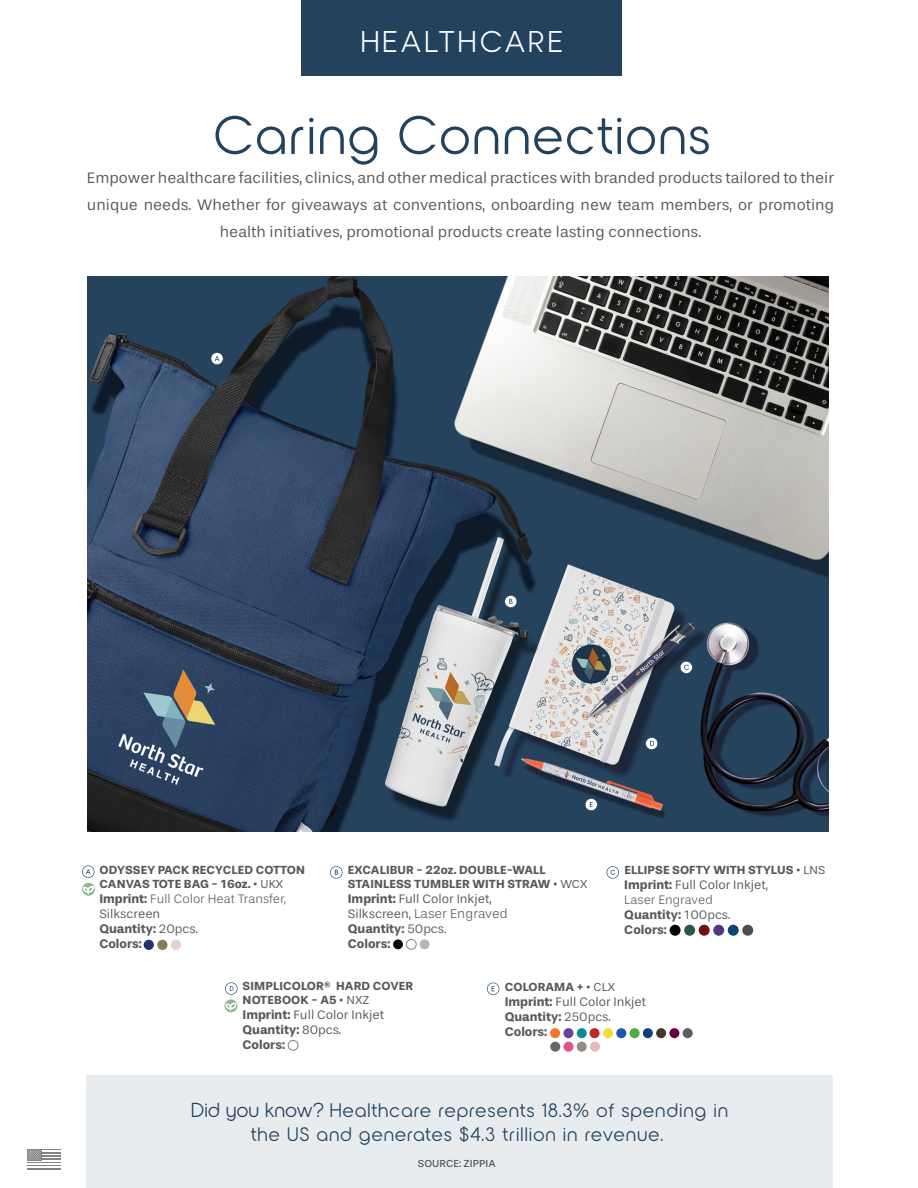
<style>
.page{position:relative;width:918px;height:1188px;background:#fff}
.page>*{position:absolute;margin:0;border:0;box-sizing:border-box;transform-origin:0 0}
.t1{font:54px "Nordique Pro";letter-spacing:.05em;color:#22425e}
.t2{font:30px "Nordique Pro";letter-spacing:.145em;color:#fff}
.t3{font:19.5px/23.4px "Nordique Pro";letter-spacing:.07em;color:#22425e;text-align:center}
.t4{font:15.75px/27px "Stevie Sans";color:#57585a;text-align:center}
.Simplicolor_Title{font:300 13.5px "Stevie Sans";color:#57585a}
.Simplicolor_Title-2{font:700 12.75px/15px "Stevie Sans";color:#57585a}
.Simplicolor_Title-3{font:12.75px "Stevie Sans";color:#57585a}
.Simplicolor_Title-4{font:300 12.75px "Stevie Sans";color:#57585a}
.Simplicolor_Title-5{font:700 12px/13.5px "Stevie Sans";letter-spacing:.01em;color:#57585a}
.t5{font:10.5px "Stevie Sans";letter-spacing:.005em;color:#57585a}
.s1{font-weight:400}
.s2{font-weight:700}
.s3{font-weight:400;font-size:12.75px}
.s4{font-size:20.25px}
</style>
<div class="page">
<img style="left:87px;top:276px;width:742px;height:555px">
<div style="left:86px;top:1076px;width:747px;height:112px;background:#e9ecef"></div>
<div style="left:302px;top:0;width:320px;height:76px;background:#22425e"></div>
<svg style="left:504px;top:595px;width:13px;height:13px"></svg>
<svg style="left:680px;top:661px;width:13px;height:13px"></svg>
<svg style="left:645px;top:737px;width:13px;height:13px"></svg>
<svg style="left:211px;top:352px;width:12px;height:13px"></svg>
<div style="left:420px;top:939px;width:9px;height:10px;background:#b4b5b8;border-radius:50%"></div>
<div style="left:144px;top:940px;width:10px;height:10px;background:#22346c;border-radius:50%"></div>
<svg style="left:585px;top:798px;width:13px;height:13px"></svg>
<svg style="left:82px;top:866px;width:13px;height:30px"></svg>
<svg style="left:330px;top:866px;width:12px;height:13px"></svg>
<svg style="left:607px;top:866px;width:12px;height:13px"></svg>
<svg style="left:224px;top:982px;width:14px;height:30px"></svg>
<svg style="left:487px;top:983px;width:12px;height:12px"></svg>
<svg style="left:728px;top:925px;width:11px;height:11px"></svg>
<div style="left:671px;top:897px;width:66px;height:66px;background:#fff"></div>
<svg style="left:699px;top:925px;width:11px;height:11px"></svg>
<div style="left:642px;top:897px;width:66px;height:66px;background:#fff"></div>
<div style="left:670px;top:925px;width:11px;height:11px;background:#000;border-radius:50%"></div>
<div style="left:742px;top:925px;width:11px;height:11px;background:#4c4d51;border-radius:50%"></div>
<div style="left:630px;top:1028px;width:10px;height:10px;background:#51ac41;border-radius:50%"></div>
<div style="left:669px;top:1028px;width:10px;height:10px;background:#640542;border-radius:50%"></div>
<div style="left:260px;top:1012px;width:66px;height:66px;background:#fff"></div>
<div style="left:288px;top:1040px;width:10px;height:11px;border:1px solid #808285;border-radius:50%"></div>
<div style="left:523px;top:1014px;width:65px;height:65px;background:#fff"></div>
<div style="left:549px;top:1014px;width:65px;height:65px;background:#fff;opacity:.75"></div>
<div style="left:577px;top:1042px;width:10px;height:10px;background:#928d87;border-radius:50%"></div>
<hr style="left:27px;top:1149px;width:34px;height:2px;background:#808285">
<hr style="left:27px;top:1152px;width:34px;height:2px;background:#808285">
<hr style="left:27px;top:1155px;width:34px;height:2px;background:#808285">
<hr style="left:27px;top:1159px;width:34px;height:1px;background:#808285">
<hr style="left:27px;top:1162px;width:34px;height:1px;background:#808285">
<hr style="left:27px;top:1165px;width:34px;height:2px;background:#808285">
<hr style="left:27px;top:1168px;width:34px;height:2px;background:#808285">
<svg style="left:27px;top:1149px;width:14px;height:11px"></svg>
<p class="t2" style="left:362px;top:24px;width:202px">HEALTHCARE</p>
<p class="t1" style="left:214px;top:104px;width:497px">Caring Connections</p>
<p class="t4" style="left:87px;top:165px;width:749px">Empower healthcare facilities, clinics, and other medical practices with branded products tailored to their unique needs. Whether for giveaways at conventions, onboarding new team members, or promoting health initiatives, promotional products create lasting connections.</p>
<p class="Simplicolor_Title-5" style="left:99px;top:864px;width:207px">ODYSSEY PACK RECYCLED COTTON<br>CANVAS TOTE BAG - 16oz. <span class="s1">• UKX</span></p>
<p class="Simplicolor_Title-4" style="left:99px;top:891px;width:188px"><span class="s2">Imprint:</span> Full Color Heat Transfer,</p>
<p class="Simplicolor_Title-3" style="left:99px;top:906px;width:62px">Silkscreen</p>
<p class="Simplicolor_Title-2" style="left:99px;top:921px;width:100px">Quantity: <span class="s1">20pcs.</span></p>
<p class="Simplicolor_Title-2" style="left:99px;top:936px;width:44px">Colors:</p>
<p class="Simplicolor_Title-5" style="left:348px;top:863px;width:199px">EXCALIBUR - 22oz. DOUBLE-WALL</p>
<p class="Simplicolor_Title-5" style="left:348px;top:877px;width:241px">STAINLESS TUMBLER WITH STRAW <span class="s1">• WCX</span></p>
<p class="Simplicolor_Title-3" style="left:348px;top:891px;width:145px"><span class="s2">Imprint:</span> Full Color Inkjet,</p>
<p class="Simplicolor_Title" style="left:348px;top:906px;width:162px"><span class="s3">Silkscreen,</span> Laser Engraved</p>
<p class="Simplicolor_Title-2" style="left:348px;top:921px;width:100px">Quantity: <span class="s1">50pcs.</span></p>
<p class="Simplicolor_Title-2" style="left:348px;top:936px;width:44px">Colors:</p>
<p class="Simplicolor_Title-5" style="left:624px;top:863px;width:202px">ELLIPSE SOFTY WITH STYLUS <span class="s1">• LNS</span></p>
<p class="Simplicolor_Title-3" style="left:624px;top:877px;width:145px"><span class="s2">Imprint:</span> Full Color Inkjet,</p>
<p class="Simplicolor_Title-4" style="left:624px;top:892px;width:90px">Laser Engraved</p>
<p class="Simplicolor_Title-2" style="left:624px;top:907px;width:108px">Quantity: <span class="s1">100pcs.<br></span>Colors:</p>
<p class="Simplicolor_Title-5" style="left:243px;top:980px;width:172px">SIMPLICOLOR® HARD COVER</p>
<p class="Simplicolor_Title-5" style="left:243px;top:993px;width:128px">NOTEBOOK - A5 <span class="s1">• NXZ</span></p>
<p class="Simplicolor_Title-3" style="left:243px;top:1007px;width:143px"><span class="s2">Imprint:</span> Full Color Inkjet</p>
<p class="Simplicolor_Title-2" style="left:243px;top:1022px;width:100px">Quantity: <span class="s1">80pcs.</span></p>
<p class="Simplicolor_Title-2" style="left:243px;top:1037px;width:44px">Colors:</p>
<p class="Simplicolor_Title-5" style="left:505px;top:981px;width:112px">COLORAMA + <span class="s1">• CLX</span></p>
<p class="Simplicolor_Title-3" style="left:505px;top:995px;width:143px"><span class="s2">Imprint:</span> Full Color Inkjet</p>
<p class="Simplicolor_Title-2" style="left:505px;top:1010px;width:108px">Quantity: <span class="s1">250pcs.<br></span>Colors:</p>
<p class="t3" style="left:192px;top:1099px;width:538px"><span class="s4">Did you know?</span> Healthcare represents 18.3% of spending in the US and generates $4.3 trillion in revenue.</p>
<p class="t5" style="left:418px;top:1157px;width:79px">SOURCE: ZIPPIA</p>
</div>
